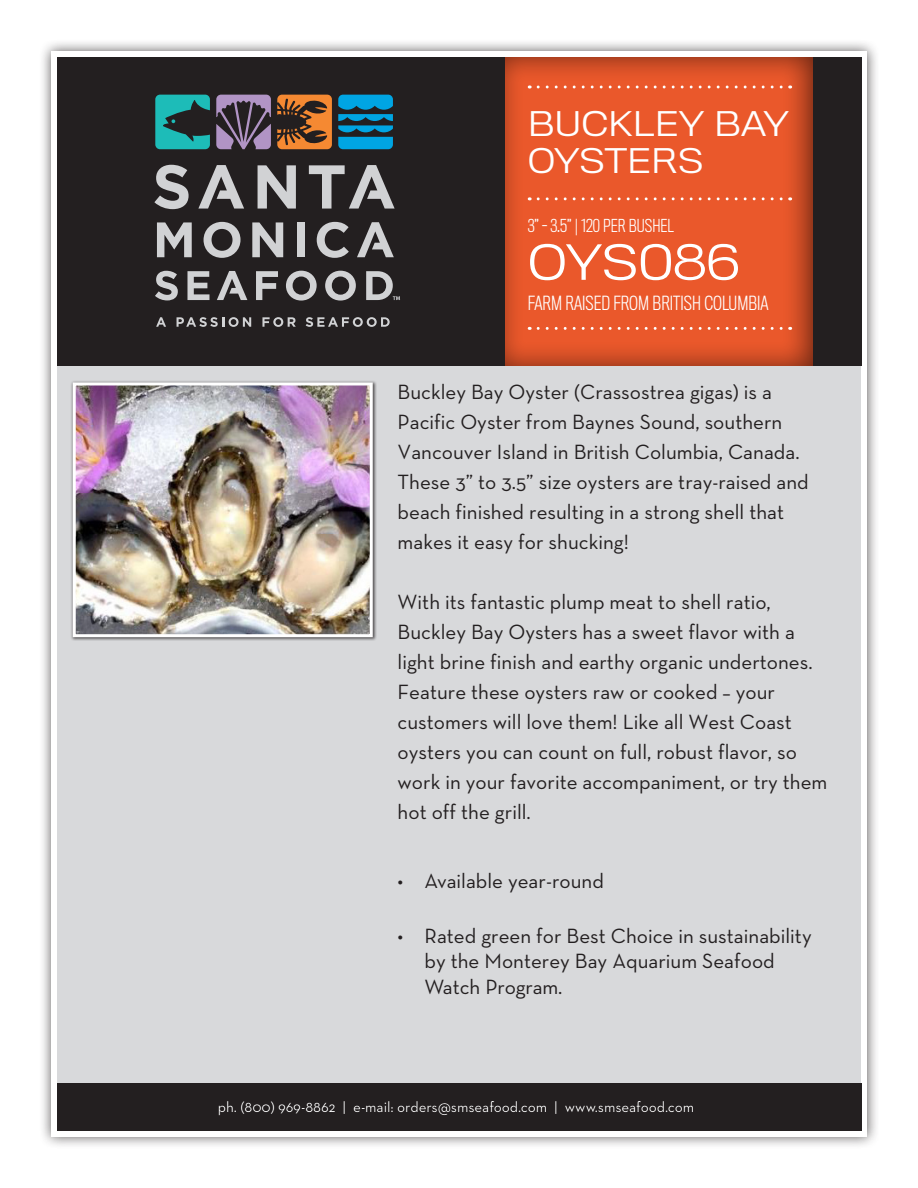
<style>
.page{position:relative;width:918px;height:1188px;background:#fff}
.page>*{position:absolute;margin:0;border:0;box-sizing:border-box;transform-origin:0 0}
.t1{font:300 45px "Titling Gothic FB Normal";letter-spacing:-.01em;color:#fff;scale:1.15 1}
.t2{font:300 31.5px/37.8px "Titling Gothic FB Normal";color:#fff;scale:1.15 1}
.t3{font:21px/30px "Neutraface Text";color:#231f20}
.t4{font:300 18px "Titling Gothic FB Cond";color:#fff}
.t5{font:300 16.5px "Titling Gothic FB Cond";color:#fff}
.t6{font:15px "Neutraface Text";color:#fff}
</style>
<div class="page">
<div style="left:39px;top:38px;width:840px;height:1112px;background:#231f20;opacity:.75"></div>
<div style="left:54px;top:54px;width:810px;height:1080px;background:#d8d9db"></div>
<div style="left:51px;top:51px;width:816px;height:1086px;border:6px solid #fff"></div>
<div style="left:57px;top:57px;width:804px;height:309px;background:#231f20"></div>
<svg style="left:505px;top:56px;width:309px;height:310px;background:#e1552a"></svg>
<div style="left:71px;top:380px;width:306px;height:261px;background:#231f20;opacity:.75"></div>
<img style="left:77px;top:386px;width:292px;height:247px">
<div style="left:73px;top:382px;width:300px;height:255px;border:3px solid #fff"></div>
<svg style="left:538px;top:85px;width:253px;height:3px"></svg>
<svg style="left:538px;top:197px;width:253px;height:3px"></svg>
<svg style="left:538px;top:327px;width:253px;height:3px"></svg>
<div style="left:57px;top:1084px;width:804px;height:47px;background:#231f20"></div>
<svg style="left:51px;top:1096px;width:811px;height:26px"></svg>
<svg style="left:338px;top:95px;width:55px;height:54px"></svg>
<svg style="left:277px;top:95px;width:55px;height:54px"></svg>
<svg style="left:216px;top:95px;width:55px;height:54px"></svg>
<svg style="left:155px;top:95px;width:55px;height:54px"></svg>
<svg style="left:217px;top:271px;width:30px;height:29px"></svg>
<svg style="left:154px;top:165px;width:35px;height:44px"></svg>
<svg style="left:258px;top:165px;width:38px;height:44px"></svg>
<svg style="left:157px;top:222px;width:35px;height:35px"></svg>
<svg style="left:204px;top:222px;width:37px;height:36px"></svg>
<svg style="left:252px;top:222px;width:31px;height:35px"></svg>
<div style="left:297px;top:222px;width:8px;height:35px;background:#d1d2d4"></div>
<svg style="left:317px;top:222px;width:32px;height:36px"></svg>
<svg style="left:155px;top:271px;width:23px;height:29px"></svg>
<svg style="left:187px;top:271px;width:22px;height:29px"></svg>
<svg style="left:256px;top:271px;width:22px;height:29px"></svg>
<svg style="left:286px;top:271px;width:31px;height:30px"></svg>
<svg style="left:325px;top:271px;width:31px;height:30px"></svg>
<svg style="left:309px;top:165px;width:86px;height:44px"></svg>
<svg style="left:198px;top:165px;width:46px;height:44px"></svg>
<svg style="left:357px;top:222px;width:37px;height:35px"></svg>
<svg style="left:156px;top:317px;width:10px;height:10px"></svg>
<svg style="left:177px;top:317px;width:74px;height:10px"></svg>
<svg style="left:262px;top:317px;width:34px;height:10px"></svg>
<svg style="left:306px;top:317px;width:84px;height:10px"></svg>
<svg style="left:366px;top:271px;width:34px;height:29px"></svg>
<h2 class="t2" style="left:528px;top:106px;width:229px">BUCKLEY BAY<br>OYSTERS</h2>
<p class="t5" style="left:528px;top:219px;width:148px">3” - 3.5” | 120 PER BUSHEL</p>
<h1 class="t1" style="left:528px;top:238px;width:186px">OYS086</h1>
<p class="t4" style="left:528px;top:295px;width:242px">FARM RAISED FROM BRITISH COLUMBIA</p>
<p class="t3" style="left:398px;top:377px;width:413px">Buckley Bay Oyster (Crassostrea gigas) is a Pacific Oyster from Baynes Sound, southern Vancouver Island in British Columbia, Canada.<br>These 3” to 3.5” size oysters are tray-raised and beach finished resulting in a strong shell that makes it easy for shucking!</p>
<p class="t3" style="left:398px;top:587px;width:431px">With its fantastic plump meat to shell ratio, Buckley Bay Oysters has a sweet flavor with a light brine finish and earthy organic undertones.<br>Feature these oysters raw or cooked – your customers will love them! Like all West Coast oysters you can count on full, robust flavor, so work in your favorite accompaniment, or try them hot off the grill.</p>
<p class="t3" style="left:398px;top:868px;width:208px">• Available year-round</p>
<p class="t3" style="left:425px;top:925px;width:389px;line-height:25.2px;text-indent:-27px">• Rated green for Best Choice in sustainability by the Monterey Bay Aquarium Seafood<br>Watch Program.</p>
<p class="t6" style="left:218px;top:1101px;width:478px">ph. (800) 969-8862 | e-mail: orders@smseafood.com | www.smseafood.com</p>
</div>
